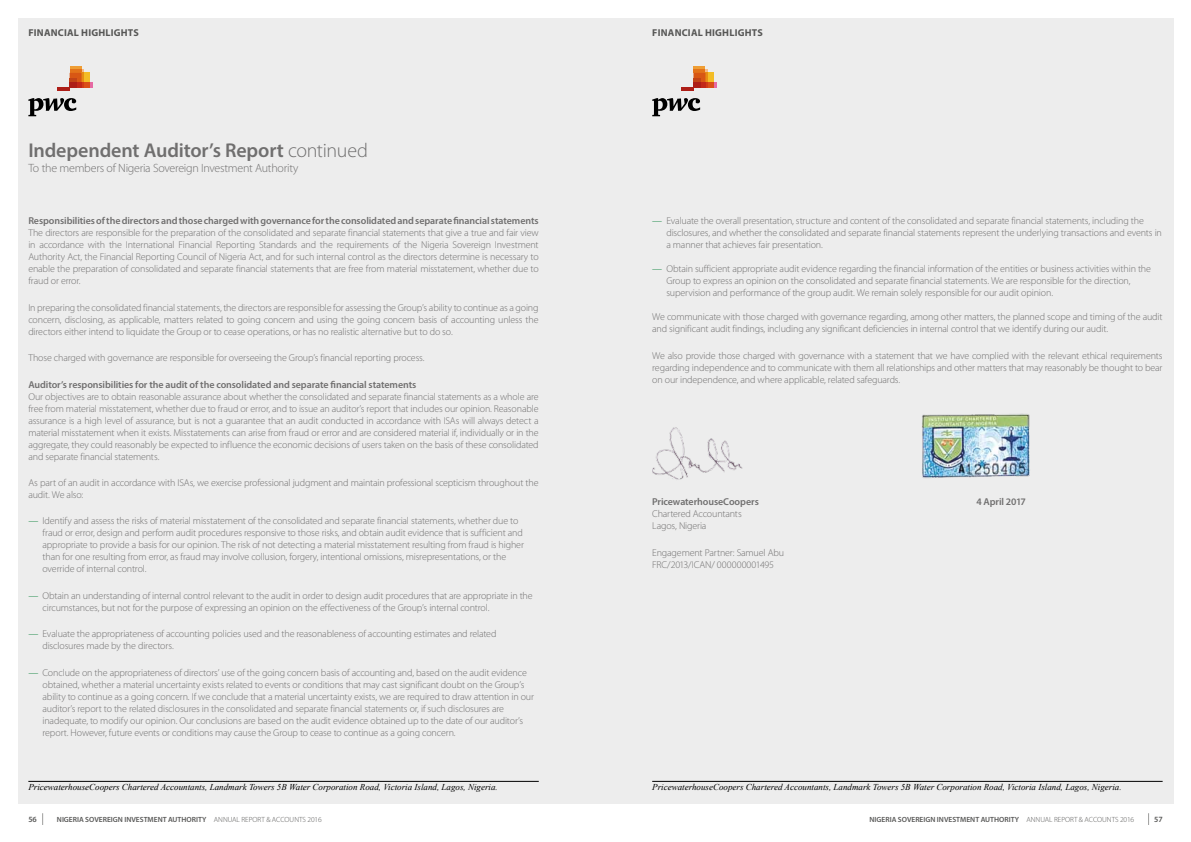
<style>
.page{position:relative;width:1191px;height:842px;background:#fff}
.page>*{position:absolute;margin:0;border:0;box-sizing:border-box;transform-origin:0 0}
.t1{font:600 20px "Myriad Pro";letter-spacing:-.005em;color:#706f6f}
.t2{font:300 12px "Myriad Pro";letter-spacing:-.025em;color:#706f6f}
.t3{font:300 10px/12px "Myriad Pro";letter-spacing:-.015em;color:#706f6f}
.t4{font:600 10px "Myriad Pro";letter-spacing:-.01em;color:#706f6f}
.t5{font:700 10px "Myriad Pro";letter-spacing:.02em;color:#575756}
.t6{font:italic 9px "Times New Roman";color:#000}
.t7{font:600 8px "Myriad Pro";color:#575756}
.t8{font:600 7.5px "Myriad Pro";color:#575756}
.s1{font-weight:300}
.s2{color:#007d32}
</style>
<div class="page">
<div style="left:596px;top:18px;width:577px;height:786px;background:#ededed"></div>
<div style="left:18px;top:18px;width:578px;height:786px;background:#ededed"></div>
<svg style="left:42px;top:813px;width:1px;height:12px"></svg>
<svg style="left:1148px;top:813px;width:1px;height:12px"></svg>
<img style="left:652px;top:427px;width:91px;height:53px">
<img style="left:922px;top:414px;width:108px;height:64px">
<svg style="left:652px;top:98px;width:48px;height:18px"></svg>
<svg style="left:681px;top:67px;width:36px;height:24px"></svg>
<div style="left:693px;top:82px;width:8px;height:6px;background:#ad1e17"></div>
<svg style="left:28px;top:98px;width:48px;height:18px"></svg>
<svg style="left:57px;top:67px;width:36px;height:24px"></svg>
<div style="left:70px;top:82px;width:7px;height:6px;background:#ad1e17"></div>
<hr style="left:652px;top:781px;width:510px;height:1px;background:#000">
<hr style="left:28px;top:781px;width:511px;height:1px;background:#000">
<p class="t5" style="left:28px;top:26px;width:112px">FINANCIAL HIGHLIGHTS</p>
<p class="t5" style="left:652px;top:26px;width:112px">FINANCIAL HIGHLIGHTS</p>
<h1 class="t1" style="left:28px;top:137px;width:341px">Independent Auditor’s Report <span class="s1">continued</span></h1>
<p class="t2" style="left:28px;top:161px;width:272px">To the members of Nigeria Sovereign Investment Authority</p>
<p class="t4" style="left:28px;top:215px;width:512px">Responsibilities of the directors and those charged with governance for the consolidated and separate financial statements</p>
<p class="t3" style="left:28px;top:227px;width:512px;text-align:justify">The directors are responsible for the preparation of the consolidated and separate financial statements that give a true and fair view in accordance with the International Financial Reporting Standards and the requirements of the Nigeria Sovereign Investment Authority Act, the Financial Reporting Council of Nigeria Act, and for such internal control as the directors determine is necessary to enable the preparation of consolidated and separate financial statements that are free from material misstatement, whether due to fraud or error.</p>
<p class="t3" style="left:28px;top:301px;width:512px;text-align:justify">In preparing the consolidated financial statements, the directors are responsible for assessing the Group’s ability to continue as a going concern, disclosing, as applicable, matters related to going concern and using the going concern basis of accounting unless the directors either intend to liquidate the Group or to cease operations, or has no realistic alternative but to do so.</p>
<p class="t3" style="left:28px;top:352px;width:398px">Those charged with governance are responsible for overseeing the Group’s financial reporting process.</p>
<p class="t4" style="left:28px;top:378px;width:389px">Auditor’s responsibilities for the audit of the consolidated and separate financial statements</p>
<p class="t3" style="left:28px;top:390px;width:512px;text-align:justify">Our objectives are to obtain reasonable assurance about whether the consolidated and separate financial statements as a whole are free from material misstatement, whether due to fraud or error, and to issue an auditor’s report that includes our opinion. Reasonable assurance is a high level of assurance, but is not a guarantee that an audit conducted in accordance with ISAs will always detect a material misstatement when it exists. Misstatements can arise from fraud or error and are considered material if, individually or in the aggregate, they could reasonably be expected to influence the economic decisions of users taken on the basis of these consolidated and separate financial statements.</p>
<p class="t3" style="left:28px;top:477px;width:512px">As part of an audit in accordance with ISAs, we exercise professional judgment and maintain professional scepticism throughout the audit. We also:</p>
<p class="t3" style="left:43px;top:515px;width:483px;text-indent:-14px"><span class="s2">—</span> Identify and assess the risks of material misstatement of the consolidated and separate financial statements, whether due to fraud or error, design and perform audit procedures responsive to those risks, and obtain audit evidence that is sufficient and appropriate to provide a basis for our opinion. The risk of not detecting a material misstatement resulting from fraud is higher than for one resulting from error, as fraud may involve collusion, forgery, intentional omissions, misrepresentations, or the override of internal control.</p>
<p class="t3" style="left:43px;top:589px;width:492px;text-indent:-14px"><span class="s2">—</span> Obtain an understanding of internal control relevant to the audit in order to design audit procedures that are appropriate in the circumstances, but not for the purpose of expressing an opinion on the effectiveness of the Group’s internal control.</p>
<p class="t3" style="left:43px;top:628px;width:455px;text-indent:-14px"><span class="s2">—</span> Evaluate the appropriateness of accounting policies used and the reasonableness of accounting estimates and related disclosures made by the directors.</p>
<p class="t3" style="left:43px;top:666px;width:493px;text-indent:-14px"><span class="s2">—</span> Conclude on the appropriateness of directors’ use of the going concern basis of accounting and, based on the audit evidence obtained, whether a material uncertainty exists related to events or conditions that may cast significant doubt on the Group’s ability to continue as a going concern. If we conclude that a material uncertainty exists, we are required to draw attention in our auditor’s report to the related disclosures in the consolidated and separate financial statements or, if such disclosures are inadequate, to modify our opinion. Our conclusions are based on the audit evidence obtained up to the date of our auditor’s report. However, future events or conditions may cause the Group to cease to continue as a going concern.</p>
<p class="t3" style="left:666px;top:215px;width:497px;text-indent:-14px"><span class="s2">—</span> Evaluate the overall presentation, structure and content of the consolidated and separate financial statements, including the disclosures, and whether the consolidated and separate financial statements represent the underlying transactions and events in a manner that achieves fair presentation.</p>
<p class="t3" style="left:666px;top:263px;width:486px;text-indent:-14px"><span class="s2">—</span> Obtain sufficient appropriate audit evidence regarding the financial information of the entities or business activities within the<br>Group to express an opinion on the consolidated and separate financial statements. We are responsible for the direction, supervision and performance of the group audit. We remain solely responsible for our audit opinion.</p>
<p class="t3" style="left:652px;top:311px;width:512px">We communicate with those charged with governance regarding, among other matters, the planned scope and timing of the audit and significant audit findings, including any significant deficiencies in internal control that we identify during our audit.</p>
<p class="t3" style="left:652px;top:349px;width:512px;text-align:justify">We also provide those charged with governance with a statement that we have complied with the relevant ethical requirements regarding independence and to communicate with them all relationships and other matters that may reasonably be thought to bear on our independence, and where applicable, related safeguards.</p>
<p class="t4" style="left:652px;top:495px;width:108px">PricewaterhouseCoopers</p>
<p class="t4" style="left:976px;top:495px;width:51px">4 April 2017</p>
<p class="t3" style="left:652px;top:508px;width:91px">Chartered Accountants<br>Lagos, Nigeria</p>
<p class="t3" style="left:652px;top:546px;width:133px">Engagement Partner: Samuel Abu<br>FRC/2013/ICAN/ 000000001495</p>
<p class="t6" style="left:28px;top:781px;width:471px">PricewaterhouseCoopers Chartered Accountants, Landmark Towers 5B Water Corporation Road, Victoria Island, Lagos, Nigeria.</p>
<p class="t6" style="left:652px;top:781px;width:471px">PricewaterhouseCoopers Chartered Accountants, Landmark Towers 5B Water Corporation Road, Victoria Island, Lagos, Nigeria.</p>
<p class="t7" style="left:28px;top:814px;width:10px">56</p>
<p class="t8" style="left:57px;top:815px;width:266px">NIGERIA SOVEREIGN INVESTMENT AUTHORITY <span class="s1">ANNUAL REPORT &amp; ACCOUNTS 2016</span></p>
<p class="t8" style="left:869px;top:815px;width:266px">NIGERIA SOVEREIGN INVESTMENT AUTHORITY <span class="s1">ANNUAL REPORT &amp; ACCOUNTS 2016</span></p>
<p class="t7" style="left:1154px;top:814px;width:10px">57</p>
</div>
